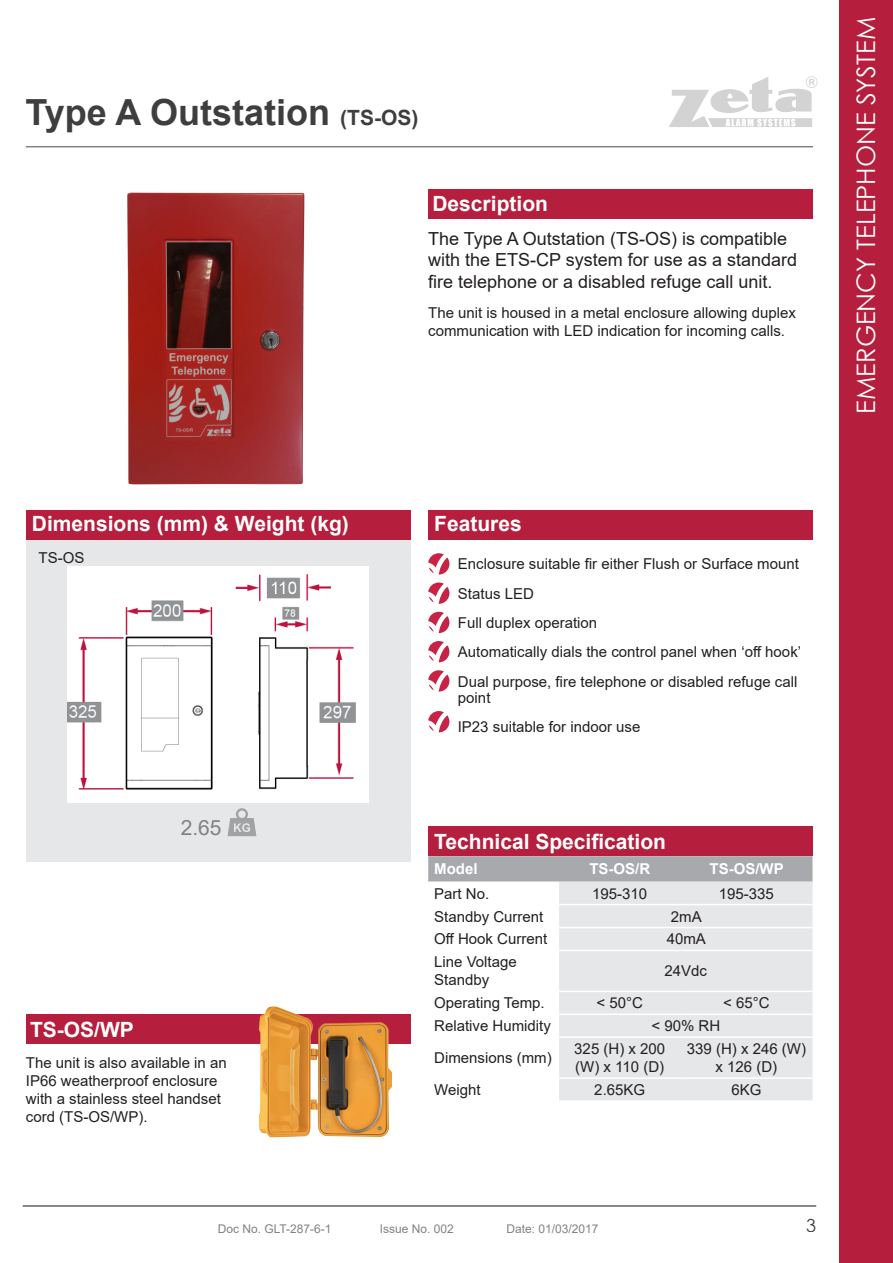
<style>
.page{position:relative;width:893px;height:1263px;background:#fff}
.page>*{position:absolute;margin:0;border:0;box-sizing:border-box;transform-origin:0 0}
.t1{font:700 36px "Arial";color:#3e3e3f}
.t2{font:25.5px "Century Gothic";color:#fff}
.Table_Header{font:700 21px "Arial";color:#fff}
.t3{font:21px "Arial";color:#808285}
.Paragraph_Small{font:18px/21.6px "Arial";color:#231f20}
.t4{font:18px "Century Gothic";color:#3e3e3f}
.Table{font:15px/18px "Arial";color:#231f20}
.Bullet{font:15px/16.5px "Arial";color:#231f20}
.Paragraph_Small-2{font:15px/18px "Arial";color:#231f20}
.Table_Header-2{font:700 15px "Arial";color:#fff}
.t5{font:12px "Arial";color:#808285}
.s1{font-size:21px}
</style>
<div class="page">
<div style="left:839px;top:0;width:54px;height:1263px;background:#b51e3c"></div>
<hr style="left:26px;top:146px;width:787px;height:1px;background:#808285">
<hr style="left:23px;top:1205px;width:793px;height:2px;background:#636366">
<svg style="left:669px;top:76px;width:148px;height:51px"></svg>
<div style="left:428px;top:189px;width:385px;height:30px;background:#b51e3c"></div>
<div style="left:428px;top:510px;width:384px;height:30px;background:#b51e3c"></div>
<svg style="left:428px;top:553px;width:21px;height:21px"></svg>
<svg style="left:428px;top:582px;width:21px;height:22px"></svg>
<svg style="left:428px;top:612px;width:21px;height:21px"></svg>
<svg style="left:428px;top:641px;width:21px;height:21px"></svg>
<svg style="left:428px;top:670px;width:21px;height:21px"></svg>
<svg style="left:428px;top:711px;width:21px;height:21px"></svg>
<div style="left:26px;top:510px;width:384px;height:30px;background:#b51e3c"></div>
<div style="left:26px;top:540px;width:384px;height:321px;background:#e6e7e9"></div>
<img style="left:67px;top:566px;width:302px;height:236px">
<div style="left:225px;top:805px;width:34px;height:34px;background:linear-gradient(to right,#e6e7e9,#e6e7e9)"></div>
<svg style="left:228px;top:808px;width:28px;height:28px"></svg>
<div style="left:428px;top:826px;width:384px;height:30px;background:#b51e3c"></div>
<svg style="left:428px;top:856px;width:384px;height:26px;background:#aaabaf"></svg>
<div style="left:559px;top:882px;width:253px;height:218px;background:#e6e7e9"></div>
<hr style="left:559px;top:904px;width:121px;height:1px;background:#fff">
<hr style="left:680px;top:904px;width:132px;height:1px;background:#fff">
<hr style="left:559px;top:927px;width:121px;height:1px;background:#fff">
<hr style="left:680px;top:927px;width:132px;height:1px;background:#fff">
<hr style="left:559px;top:950px;width:121px;height:1px;background:#fff">
<hr style="left:680px;top:950px;width:132px;height:1px;background:#fff">
<hr style="left:559px;top:991px;width:121px;height:1px;background:#fff">
<hr style="left:680px;top:991px;width:132px;height:1px;background:#fff">
<hr style="left:559px;top:1013px;width:121px;height:2px;background:#fff">
<hr style="left:680px;top:1013px;width:132px;height:2px;background:#fff">
<hr style="left:559px;top:1036px;width:121px;height:2px;background:#fff">
<hr style="left:680px;top:1036px;width:132px;height:2px;background:#fff">
<hr style="left:559px;top:1077px;width:121px;height:2px;background:#fff">
<hr style="left:680px;top:1077px;width:132px;height:2px;background:#fff">
<div style="left:26px;top:1014px;width:384px;height:30px;background:#b51e3c"></div>
<img style="left:258px;top:1006px;width:135px;height:132px">
<img style="left:127px;top:192px;width:178px;height:293px">
<p class="t1" style="left:26px;top:87px;width:394px">Type A Outstation <span class="s1">(TS-OS)</span></p>
<p class="Table_Header" style="left:432px;top:189px;width:117px">Description</p>
<p class="Paragraph_Small" style="left:428px;top:227px;width:370px">The Type A Outstation (TS-OS) is compatible with the ETS-CP system for use as a standard fire telephone or a disabled refuge call unit.</p>
<p class="Paragraph_Small-2" style="left:428px;top:304px;width:369px">The unit is housed in a metal enclosure allowing duplex communication with LED indication for incoming calls.</p>
<p class="t2" style="left:848px;top:414px;width:398px;rotate:-90deg">EMERGENCY TELEPHONE SYSTEM</p>
<p class="Table_Header" style="left:32px;top:509px;width:318px">Dimensions (mm) &amp; Weight (kg)</p>
<p class="Paragraph_Small-2" style="left:39px;top:549px;width:47px">TS-OS</p>
<p class="t3" style="left:181px;top:813px;width:42px">2.65</p>
<p class="Table_Header" style="left:30px;top:1015px;width:105px">TS-OS/WP</p>
<p class="Paragraph_Small-2" style="left:26px;top:1054px;width:202px">The unit is also available in an<br>IP66 weatherproof enclosure with a stainless steel handset cord (TS-OS/WP).</p>
<p class="Table_Header" style="left:434px;top:509px;width:89px">Features</p>
<p class="Bullet" style="left:458px;top:556px;width:342px">Enclosure suitable fir either Flush or Surface mount</p>
<p class="Bullet" style="left:458px;top:585px;width:77px">Status LED</p>
<p class="Bullet" style="left:458px;top:614px;width:141px">Full duplex operation</p>
<p class="Bullet" style="left:458px;top:644px;width:345px">Automatically dials the control panel when ‘off hook’</p>
<p class="Bullet" style="left:458px;top:673px;width:341px">Dual purpose, fire telephone or disabled refuge call point</p>
<p class="Bullet" style="left:458px;top:719px;width:184px">IP23 suitable for indoor use</p>
<p class="Table_Header" style="left:434px;top:827px;width:233px">Technical Specification</p>
<p class="Table_Header-2" style="left:434px;top:858px;width:45px">Model</p>
<p class="Table_Header-2" style="left:589px;top:858px;width:62px">TS-OS/R</p>
<p class="Table_Header-2" style="left:709px;top:858px;width:76px">TS-OS/WP</p>
<p class="Table" style="left:434px;top:884px;width:57px">Part No.</p>
<p class="Table" style="left:592px;top:884px;width:57px">195-310</p>
<p class="Table" style="left:719px;top:884px;width:57px">195-335</p>
<p class="Table" style="left:434px;top:907px;width:111px">Standby Current</p>
<p class="Table" style="left:671px;top:907px;width:32px">2mA</p>
<p class="Table" style="left:434px;top:930px;width:115px">Off Hook Current</p>
<p class="Table" style="left:667px;top:930px;width:41px">40mA</p>
<p class="Table" style="left:434px;top:953px;width:84px">Line Voltage<br>Standby</p>
<p class="Table" style="left:665px;top:962px;width:44px">24Vdc</p>
<p class="Table" style="left:434px;top:994px;width:112px">Operating Temp.</p>
<p class="Table" style="left:596px;top:994px;width:48px">&lt; 50°C</p>
<p class="Table" style="left:723px;top:994px;width:48px">&lt; 65°C</p>
<p class="Table" style="left:434px;top:1017px;width:118px">Relative Humidity</p>
<p class="Table" style="left:651px;top:1017px;width:70px">&lt; 90% RH</p>
<p class="Table" style="left:434px;top:1049px;width:119px">Dimensions (mm)</p>
<p class="Table" style="left:574px;top:1040px;width:92px">325 (H) x 200 (W) x 110 (D)</p>
<p class="Table" style="left:687px;top:1040px;width:121px;text-align:center">339 (H) x 246 (W) x 126 (D)</p>
<p class="Table" style="left:434px;top:1081px;width:48px">Weight</p>
<p class="Table" style="left:594px;top:1081px;width:52px">2.65KG</p>
<p class="Table" style="left:731px;top:1081px;width:32px">6KG</p>
<p class="t5" style="left:218px;top:1220px;width:115px">Doc No. GLT-287-6-1</p>
<p class="t5" style="left:380px;top:1220px;width:76px">Issue No. 002</p>
<p class="t5" style="left:506px;top:1220px;width:94px">Date: 01/03/2017</p>
<p class="t4" style="left:806px;top:1212px;width:11px">3</p>
</div>
